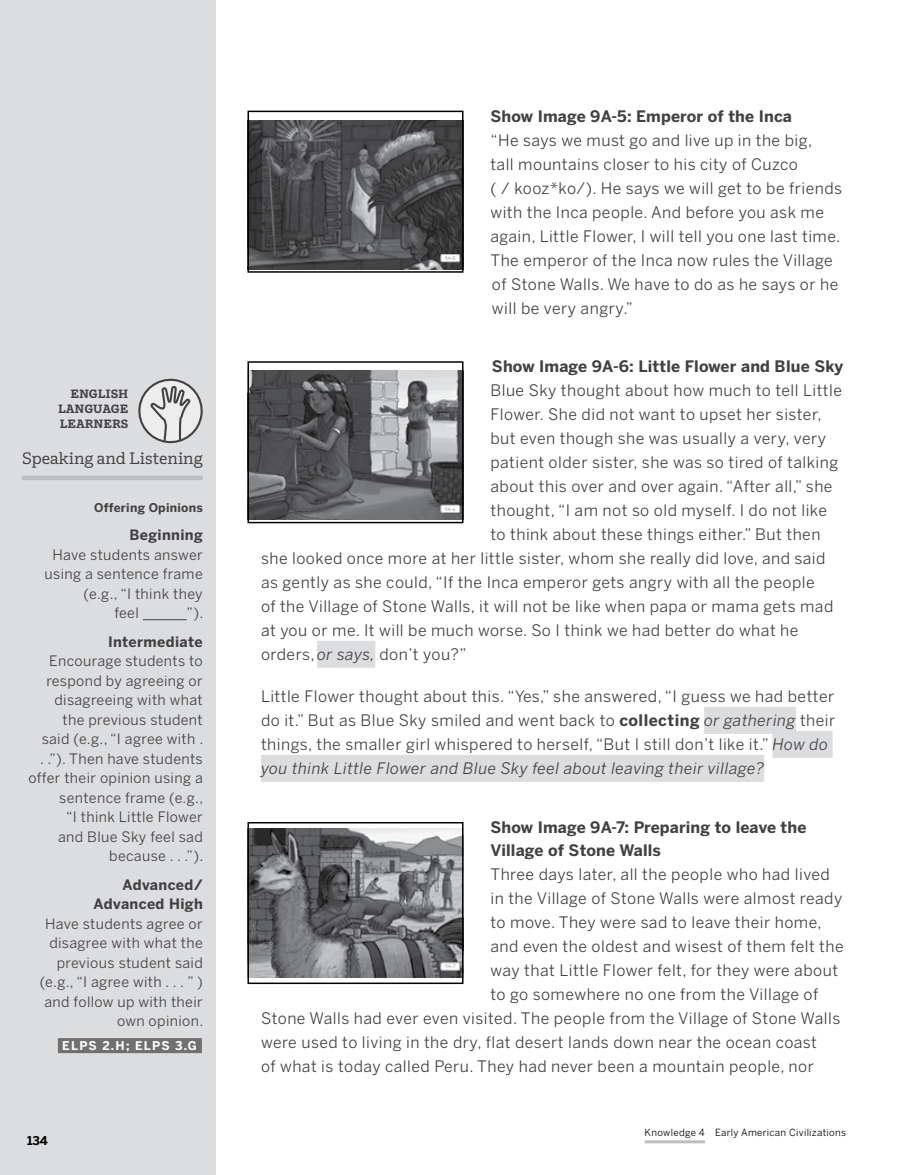
<style>
.page{position:relative;width:918px;height:1175px;background:#fff}
.page>*{position:absolute;margin:0;border:0;box-sizing:border-box;transform-origin:0 0}
.t1{font:16.5px "Amplify";color:#414042}
.t2{font:15.75px/24px "Benton Sans";letter-spacing:.03em;color:#414042}
.t3{font:700 15.75px/22.5px "Benton Sans";letter-spacing:.01em;color:#414042}
.t4{font:14.25px/19.5px "Benton Sans";letter-spacing:.025em;color:#414042;text-align:right}
.t5{font:700 14.25px/19.5px "Benton Sans";letter-spacing:.025em;color:#414042;text-align:right}
.t6{font:700 12px/15px "Amplify";color:#414042;text-align:justify}
.t7{font:700 12px "Benton Sans";letter-spacing:.02em;color:#414042}
.t8{font:700 12px "Benton Sans";letter-spacing:.1em;color:#fff}
.t9{font:700 12px "Benton Sans";color:#000}
.t10{font:9.75px "Benton Sans";letter-spacing:.03em;color:#000}
.t11{font:700 5.7px "Report";color:#b7b9bb}
.s1{font-style:italic}
.s2{font-weight:700}
</style>
<div class="page">
<div style="left:0;top:0;width:216px;height:1174px;background:#dcddde"></div>
<hr style="left:645px;top:1140px;width:60px;height:3px;background:#bcbec0">
<div style="left:317px;top:641px;width:58px;height:27px;background:#dcddde"></div>
<div style="left:704px;top:707px;width:92px;height:27px;background:#dcddde"></div>
<div style="left:772px;top:731px;width:61px;height:27px;background:#dcddde"></div>
<div style="left:261px;top:755px;width:503px;height:27px;background:#dcddde"></div>
<img style="left:251px;top:120px;width:210px;height:149px">
<div style="left:441px;top:254px;width:19px;height:8px;background:#fff"></div>
<div style="left:440px;top:254px;width:20px;height:8px;border:1px solid #b7b9bb"></div>
<div style="left:248px;top:111px;width:216px;height:162px;border:2px solid #000"></div>
<img style="left:251px;top:370px;width:210px;height:149px">
<div style="left:441px;top:505px;width:19px;height:7px;background:#fff"></div>
<div style="left:440px;top:504px;width:20px;height:9px;border:1px solid #b7b9bb"></div>
<div style="left:248px;top:361px;width:216px;height:162px;border:2px solid #000"></div>
<img style="left:251px;top:828px;width:210px;height:149px">
<div style="left:441px;top:962px;width:19px;height:8px;background:#fff"></div>
<div style="left:440px;top:962px;width:20px;height:8px;border:1px solid #b7b9bb"></div>
<div style="left:248px;top:822px;width:216px;height:162px;border:2px solid #000"></div>
<div style="left:22px;top:475px;width:181px;height:5px;background:#bcbec0"></div>
<hr style="left:143px;top:619px;width:44px;height:1px;background:#414042">
<svg style="left:138px;top:378px;width:65px;height:65px"></svg>
<div style="left:58px;top:1038px;width:144px;height:15px;background:#716f6f"></div>
<p class="t6" style="left:58px;top:385px;width:72px;text-indent:12px">ENGLISH LANGUAGE LEARNERS</p>
<p class="t1" style="left:22px;top:448px;width:182px">Speaking and Listening</p>
<p class="t7" style="left:94px;top:500px;width:110px">Offering Opinions</p>
<p class="t5" style="left:129px;top:525px;width:75px">Beginning</p>
<p class="t4" style="left:52px;top:544px;width:152px">Have students answer</p>
<p class="t4" style="left:45px;top:564px;width:160px">using a sentence frame</p>
<p class="t4" style="left:84px;top:583px;width:121px">(e.g., “I think they</p>
<p class="t4" style="left:114px;top:603px;width:26px">feel</p>
<p class="t4" style="left:187px;top:603px;width:18px">”).</p>
<p class="t5" style="left:108px;top:631px;width:96px">Intermediate</p>
<p class="t4" style="left:28px;top:651px;width:176px">Encourage students to respond by agreeing or disagreeing with what<br>the previous student<br>said (e.g., “I agree with .<br>. .”). Then have students offer their opinion using a sentence frame (e.g.,<br>“I think Little Flower<br>and Blue Sky feel sad because . . .”).</p>
<p class="t5" style="left:94px;top:874px;width:111px">Advanced/<br>Advanced High</p>
<p class="t4" style="left:40px;top:913px;width:165px">Have students agree or disagree with what the previous student said (e.g., “I agree with . . . ” ) and follow up with their own opinion.</p>
<p class="t8" style="left:62px;top:1038px;width:136px">ELPS 2.H; ELPS 3.G</p>
<p class="t9" style="left:27px;top:1133px;width:23px">134</p>
<p class="t11" style="left:445px;top:255px;width:12px">9A-5</p>
<p class="t3" style="left:490px;top:104px;width:303px">Show Image 9A-5: Emperor of the Inca</p>
<p class="t2" style="left:490px;top:128px;width:353px">“He says we must go and live up in the big,<br>tall mountains closer to his city of Cuzco<br>( / kooz*ko/). He says we will get to be friends with the Inca people. And before you ask me again, Little Flower, I will tell you one last time.<br>The emperor of the Inca now rules the Village of Stone Walls. We have to do as he says or he will be very angry.”</p>
<p class="t3" style="left:492px;top:355px;width:353px">Show Image 9A-6: Little Flower and Blue Sky</p>
<p class="t2" style="left:490px;top:378px;width:353px">Blue Sky thought about how much to tell Little</p>
<p class="t2" style="left:490px;top:402px;width:333px">Flower. She did not want to upset her sister,</p>
<p class="t2" style="left:490px;top:426px;width:337px">but even though she was usually a very, very</p>
<p class="t2" style="left:490px;top:450px;width:349px">patient older sister, she was so tired of talking</p>
<p class="t2" style="left:490px;top:474px;width:344px">about this over and over again. “After all,” she</p>
<p class="t2" style="left:490px;top:498px;width:338px">thought, “I am not so old myself. I do not like</p>
<p class="t2" style="left:490px;top:522px;width:332px">to think about these things either.” But then</p>
<p class="t2" style="left:261px;top:546px;width:566px">she looked once more at her little sister, whom she really did love, and said</p>
<p class="t2" style="left:261px;top:570px;width:555px">as gently as she could, “If the Inca emperor gets angry with all the people</p>
<p class="t2" style="left:261px;top:594px;width:574px">of the Village of Stone Walls, it will not be like when papa or mama gets mad</p>
<p class="t2" style="left:261px;top:618px;width:539px">at you or me. It will be much worse. So I think we had better do what he</p>
<p class="t2" style="left:261px;top:642px;width:207px">orders, <span class="s1">or says,</span> don’t you?”</p>
<p class="t2" style="left:261px;top:684px;width:576px">Little Flower thought about this. “Yes,” she answered, “I guess we had better do it.” But as Blue Sky smiled and went back to <span class="s2">collecting</span> <span class="s1">or gathering</span> their things, the smaller girl whispered to herself, “But I still don’t like it.” <span class="s1">How do you think Little Flower and Blue Sky feel about leaving their village?</span></p>
<p class="t11" style="left:445px;top:506px;width:12px">9A-6</p>
<p class="t3" style="left:490px;top:815px;width:318px">Show Image 9A-7: Preparing to leave the<br>Village of Stone Walls</p>
<p class="t2" style="left:490px;top:861px;width:341px">Three days later, all the people who had lived</p>
<p class="t2" style="left:490px;top:885px;width:353px">in the Village of Stone Walls were almost ready</p>
<p class="t2" style="left:490px;top:909px;width:333px">to move. They were sad to leave their home,</p>
<p class="t2" style="left:490px;top:933px;width:355px">and even the oldest and wisest of them felt the</p>
<p class="t2" style="left:490px;top:957px;width:349px">way that Little Flower felt, for they were about</p>
<p class="t2" style="left:490px;top:981px;width:329px">to go somewhere no one from the Village of</p>
<p class="t2" style="left:261px;top:1005px;width:581px">Stone Walls had ever even visited. The people from the Village of Stone Walls</p>
<p class="t2" style="left:261px;top:1029px;width:557px">were used to living in the dry, flat desert lands down near the ocean coast</p>
<p class="t2" style="left:261px;top:1053px;width:555px">of what is today called Peru. They had never been a mountain people, nor</p>
<p class="t11" style="left:445px;top:963px;width:12px">9A-7</p>
<p class="t10" style="left:645px;top:1126px;width:203px">Knowledge 4 Early American Civilizations</p>
</div>
